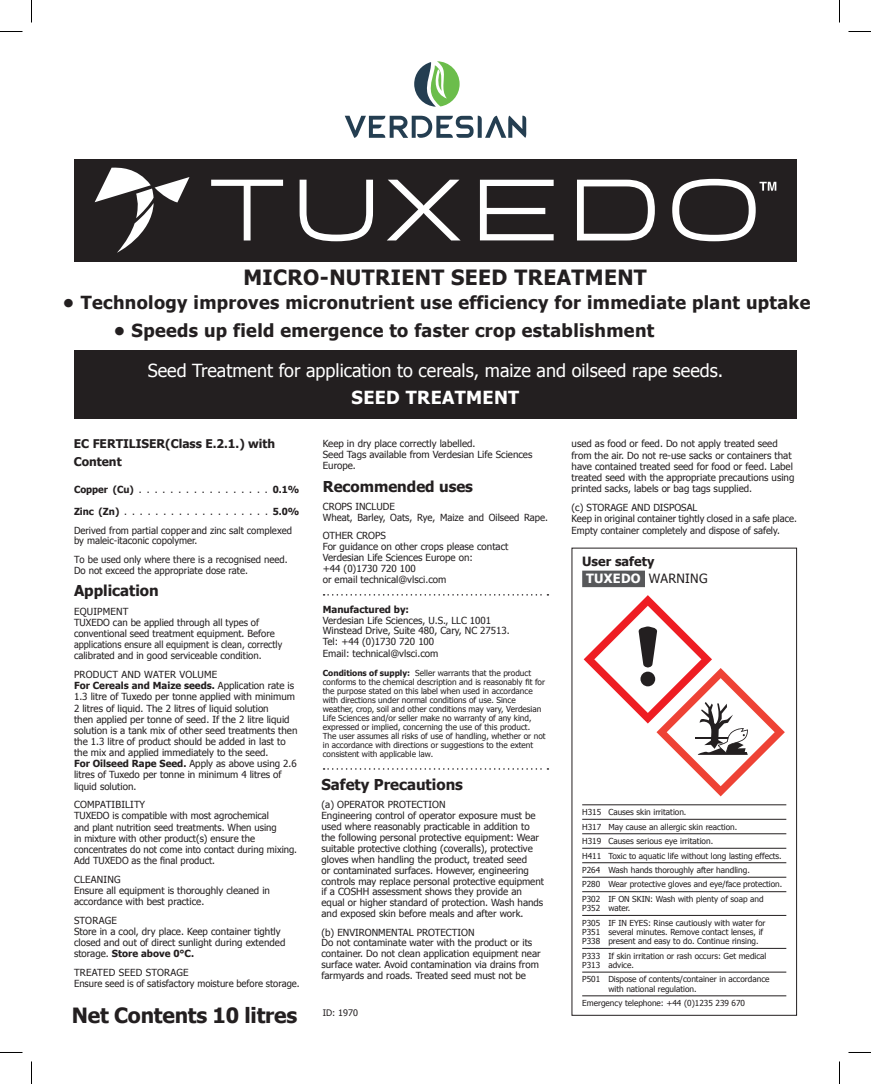
<style>
.page{position:relative;width:871px;height:1084px;background:#fff}
.page>*{position:absolute;margin:0;border:0;box-sizing:border-box;transform-origin:0 0}
.t1{font:700 21px "Tahoma";letter-spacing:.02em;color:#231f20}
.t2{font:700 21px "Tahoma";letter-spacing:-.01em;color:#231f20}
.t3{font:700 18px "Tahoma";letter-spacing:.02em;color:#231f20}
.t4{font:18px "Tahoma";color:#fff}
.t5{font:700 18px "Tahoma";letter-spacing:.02em;color:#fff}
.t6{font:700 15px "Tahoma";color:#231f20}
.t7{font:700 12.75px/17.5px "Tahoma";color:#231f20}
.t8{font:700 12px/18px "Tahoma";color:#231f20}
.t9{font:9.75px/11.1px "Tahoma";color:#231f20}
.t10{font:700 9.75px "Tahoma";color:#231f20}
.t11{font:9px "Tahoma";color:#231f20}
.t12{font:8.25px/9px "Tahoma";color:#231f20}
.s1{font-weight:700}
.s2{color:#fff}
.s3{font-weight:400}
</style>
<div class="page">
<div style="left:74px;top:350px;width:723px;height:68px;background:#231f20"></div>
<div style="left:74px;top:159px;width:723px;height:102px;background:#231f20"></div>
<svg style="left:414px;top:61px;width:46px;height:46px"></svg>
<svg style="left:345px;top:116px;width:181px;height:22px"></svg>
<svg style="left:324px;top:594px;width:224px;height:1px"></svg>
<svg style="left:324px;top:768px;width:224px;height:1px"></svg>
<div style="left:572px;top:547px;width:225px;height:468px;border:1px solid #231f20"></div>
<hr style="left:582px;top:804px;width:204px;height:1px;background:#231f20">
<hr style="left:582px;top:819px;width:204px;height:1px;background:#231f20">
<hr style="left:582px;top:833px;width:204px;height:1px;background:#231f20">
<hr style="left:582px;top:848px;width:204px;height:1px;background:#231f20">
<hr style="left:582px;top:862px;width:204px;height:1px;background:#231f20">
<hr style="left:582px;top:877px;width:204px;height:1px;background:#231f20">
<hr style="left:582px;top:891px;width:204px;height:1px;background:#231f20">
<hr style="left:582px;top:915px;width:204px;height:1px;background:#231f20">
<hr style="left:582px;top:948px;width:204px;height:1px;background:#231f20">
<hr style="left:582px;top:971px;width:204px;height:1px;background:#231f20">
<hr style="left:582px;top:995px;width:204px;height:1px;background:#231f20">
<div style="left:582px;top:570px;width:63px;height:17px;background:#57585a"></div>
<svg style="left:584px;top:595px;width:201px;height:201px"></svg>
<svg style="left:95px;top:167px;width:94px;height:86px"></svg>
<svg style="left:211px;top:180px;width:72px;height:60px"></svg>
<svg style="left:300px;top:180px;width:73px;height:61px"></svg>
<svg style="left:387px;top:180px;width:73px;height:60px"></svg>
<svg style="left:577px;top:180px;width:78px;height:60px"></svg>
<svg style="left:480px;top:180px;width:74px;height:60px"></svg>
<svg style="left:672px;top:179px;width:104px;height:62px"></svg>
<svg style="left:0;top:31px;width:22px;height:1px"></svg>
<svg style="left:848px;top:31px;width:23px;height:1px"></svg>
<svg style="left:0;top:1052px;width:22px;height:1px"></svg>
<svg style="left:848px;top:1052px;width:23px;height:1px"></svg>
<svg style="left:31px;top:0;width:1px;height:23px"></svg>
<svg style="left:31px;top:1061px;width:1px;height:22px"></svg>
<svg style="left:839px;top:0;width:1px;height:23px"></svg>
<svg style="left:839px;top:1061px;width:1px;height:22px"></svg>
<h1 class="t1" style="left:243px;top:264px;width:405px">MICRO-NUTRIENT SEED TREATMENT</h1>
<h2 class="t3" style="left:63px;top:291px;width:749px">• Technology improves micronutrient use efficiency for immediate plant uptake</h2>
<h2 class="t3" style="left:114px;top:319px;width:542px">• Speeds up field emergence to faster crop establishment</h2>
<h2 class="t4" style="left:148px;top:359px;width:577px">Seed Treatment for application to cereals, maize and oilseed rape seeds.</h2>
<h2 class="t5" style="left:352px;top:386px;width:169px">SEED TREATMENT</h2>
<p class="t8" style="left:74px;top:434px;width:203px">EC FERTILISER(Class E.2.1.) with<br>Content</p>
<p class="t9" style="left:74px;top:483px;width:227px"><span class="s1">Copper (Cu)</span> . . . . . . . . . . . . . . . . . <span class="s1">0.1%</span></p>
<p class="t9" style="left:74px;top:505px;width:227px"><span class="s1">Zinc (Zn)</span> . . . . . . . . . . . . . . . . . . . <span class="s1">5.0%</span></p>
<p class="t9" style="left:572px;top:438px;width:224px">used as food or feed. Do not apply treated seed from the air. Do not re-use sacks or containers that have contained treated seed for food or feed. Label treated seed with the appropriate precautions using printed sacks, labels or bag tags supplied.</p>
<p class="t9" style="left:572px;top:501px;width:227px">(c) STORAGE AND DISPOSAL<br>Keep in original container tightly closed in a safe place.<br>Empty container completely and dispose of safely.</p>
<p class="t9" style="left:323px;top:438px;width:211px">Keep in dry place correctly labelled.<br>Seed Tags available from Verdesian Life Sciences<br>Europe.</p>
<h3 class="t6" style="left:323px;top:476px;width:152px">Recommended uses</h3>
<p class="t9" style="left:323px;top:501px;width:227px">CROPS INCLUDE<br>Wheat, Barley, Oats, Rye, Maize and Oilseed Rape.</p>
<p class="t9" style="left:323px;top:530px;width:187px">OTHER CROPS<br>For guidance on other crops please contact<br>Verdesian Life Sciences Europe on:<br>+44 (0)1730 720 100<br>or email technical@vlsci.com</p>
<p class="t9" style="left:74px;top:524px;width:219px">Derived from partial copper and zinc salt complexed by maleic-itaconic copolymer.</p>
<p class="t9" style="left:74px;top:553px;width:215px">To be used only where there is a recognised need.<br>Do not exceed the appropriate dose rate.</p>
<h3 class="t6" style="left:74px;top:581px;width:86px">Application</h3>
<p class="t9" style="left:74px;top:605px;width:210px">EQUIPMENT<br>TUXEDO can be applied through all types of conventional seed treatment equipment. Before applications ensure all equipment is clean, correctly calibrated and in good serviceable condition.</p>
<p class="t9" style="left:74px;top:668px;width:225px">PRODUCT AND WATER VOLUME<br><span class="s1">For Cereals and Maize seeds.</span> Application rate is 1.3 litre of Tuxedo per tonne applied with minimum 2 litres of liquid. The 2 litres of liquid solution<br>then applied per tonne of seed. If the 2 litre liquid solution is a tank mix of other seed treatments then the 1.3 litre of product should be added in last to the mix and applied immediately to the seed.<br><span class="s1">For Oilseed Rape Seed.</span> Apply as above using 2.6 litres of Tuxedo per tonne in minimum 4 litres of liquid solution.</p>
<p class="t9" style="left:74px;top:798px;width:225px">COMPATIBILITY<br>TUXEDO is compatible with most agrochemical<br>and plant nutrition seed treatments. When using<br>in mixture with other product(s) ensure the concentrates do not come into contact during mixing.<br>Add TUXEDO as the final product.</p>
<p class="t9" style="left:74px;top:873px;width:197px">CLEANING<br>Ensure all equipment is thoroughly cleaned in accordance with best practice.</p>
<p class="t9" style="left:74px;top:914px;width:213px">STORAGE<br>Store in a cool, dry place. Keep container tightly closed and out of direct sunlight during extended storage. <span class="s1">Store above 0°C.</span></p>
<p class="t9" style="left:74px;top:966px;width:227px">TREATED SEED STORAGE<br>Ensure seed is of satisfactory moisture before storage.</p>
<h1 class="t2" style="left:72px;top:1002px;width:227px">Net Contents 10 litres</h1>
<h3 class="t7" style="left:586px;top:551px;width:123px;text-indent:-4px">User safety<br><span class="s2">TUXEDO</span> <span class="s3">WARNING</span></h3>
<p class="t10" style="left:323px;top:603px;width:88px">Manufactured by:</p>
<p class="t9" style="left:323px;top:614px;width:189px">Verdesian Life Sciences, U.S., LLC 1001<br>Winstead Drive, Suite 480, Cary, NC 27513.<br>Tel: +44 (0)1730 720 100<br>Email: technical@vlsci.com</p>
<p class="t12" style="left:323px;top:668px;width:224px"><span class="s1">Conditions of supply:</span> Seller warrants that the product conforms to the chemical description and is reasonably fit for the purpose stated on this label when used in accordance with directions under normal conditions of use. Since weather, crop, soil and other conditions may vary, Verdesian Life Sciences and/or seller make no warranty of any kind, expressed or implied, concerning the use of this product.<br>The user assumes all risks of use of handling, whether or not in accordance with directions or suggestions to the extent consistent with applicable law.</p>
<h3 class="t6" style="left:321px;top:775px;width:143px">Safety Precautions</h3>
<p class="t9" style="left:321px;top:799px;width:224px">(a) OPERATOR PROTECTION<br>Engineering control of operator exposure must be used where reasonably practicable in addition to the following personal protective equipment: Wear suitable protective clothing (coveralls), protective gloves when handling the product, treated seed<br>or contaminated surfaces. However, engineering controls may replace personal protective equipment if a COSHH assessment shows they provide an equal or higher standard of protection. Wash hands and exposed skin before meals and after work.</p>
<p class="t9" style="left:321px;top:926px;width:221px">(b) ENVIRONMENTAL PROTECTION<br>Do not contaminate water with the product or its container. Do not clean application equipment near surface water. Avoid contamination via drains from farmyards and roads. Treated seed must not be</p>
<p class="t12" style="left:582px;top:804px;width:202px;line-height:14.4px">H315 Causes skin irritation.<br>H317 May cause an allergic skin reaction.<br>H319 Causes serious eye irritation.<br>H411 Toxic to aquatic life without long lasting effects.<br>P264 Wash hands thoroughly after handling.<br>P280 Wear protective gloves and eye/face protection.<br>P302 IF ON SKIN: Wash with plenty of soap and</p>
<p class="t12" style="left:582px;top:900px;width:185px;line-height:14.4px">P352 water.<br>P305 IF IN EYES: Rinse cautiously with water for</p>
<p class="t12" style="left:582px;top:927px;width:182px">P351 several minutes. Remove contact lenses, if<br>P338 present and easy to do. Continue rinsing.</p>
<p class="t12" style="left:582px;top:950px;width:186px">P333 If skin irritation or rash occurs: Get medical<br>P313 advice.</p>
<p class="t12" style="left:608px;top:974px;width:163px;text-indent:-26px">P501 Dispose of contents/container in accordance with national regulation.</p>
<p class="t12" style="left:582px;top:998px;width:164px">Emergency telephone: +44 (0)1235 239 670</p>
<p class="t11" style="left:323px;top:1006px;width:37px">ID: 1970</p>
</div>
